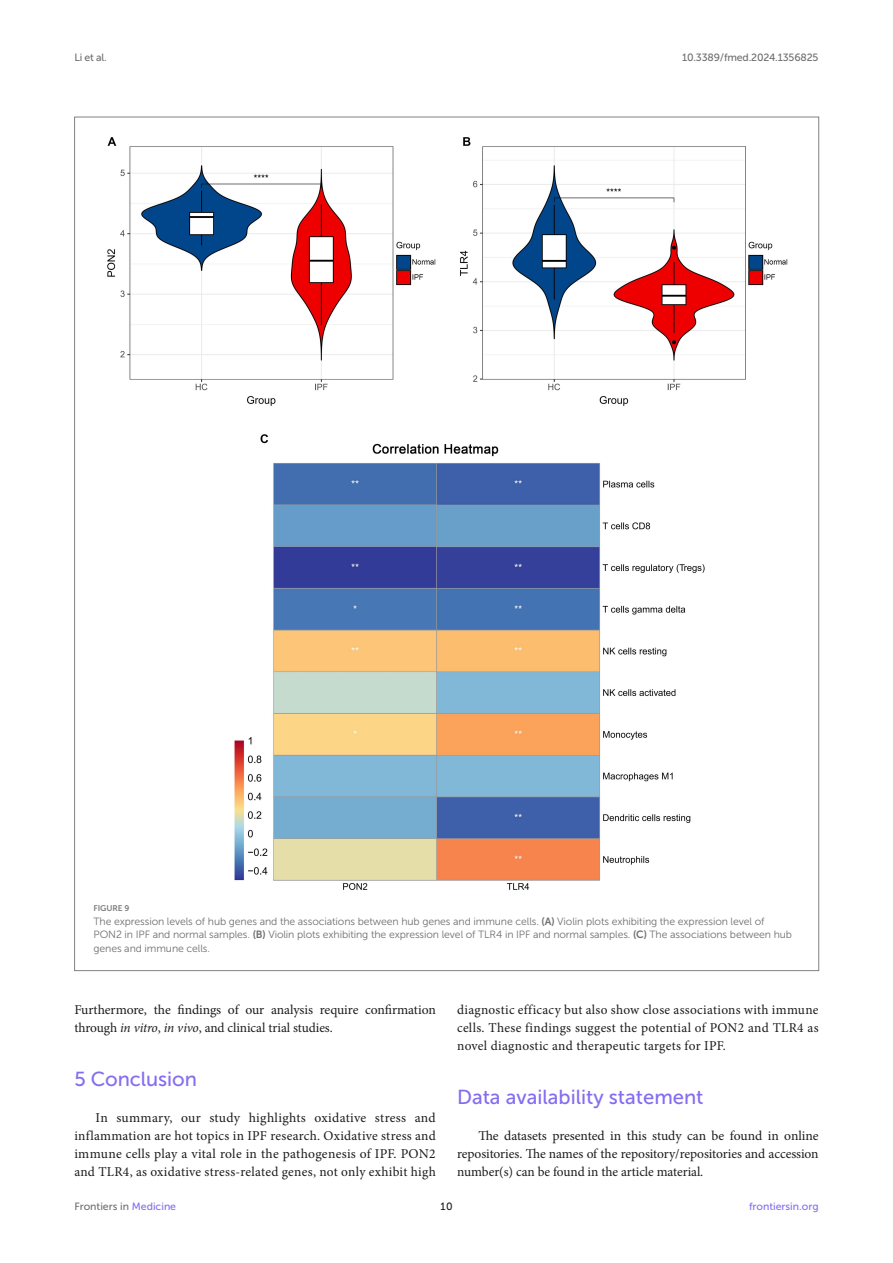
<style>
.page{position:relative;width:893px;height:1263px;background:#fff}
.page>*{position:absolute;margin:0;border:0;box-sizing:border-box;transform-origin:0 0}
.HEAD_1{font:20.25px "Museo Sans 500";color:#856df0}
.TEXT_FLUSH{font:13.5px/18px "Minion Pro";letter-spacing:.015em;color:#1b1c1b;text-align:justify}
.TEXT{font:13.5px/18px "Minion Pro";letter-spacing:-.005em;color:#1b1c1b}
.FIG_LEG{font:10.5px/13.5px "Museo Sans 300";letter-spacing:-.01em;color:#706f70}
.t1{font:10.5px "Museo Sans 500";letter-spacing:-.015em;color:#706f70}
.t2{font:10.5px "Museo Sans 500";color:#856df0}
.t3{font:10.5px "Museo Sans 500";color:#1b1c1b}
.FIG_HD{font:8.25px "Museo Sans 700";letter-spacing:-.01em;color:#7e7f7f}
.s1{font-family:"Museo Sans 700"}
.s2{font-style:italic}
.s3{color:#856df0}
</style>
<div class="page">
<img style="left:107px;top:137px;width:681px;height:753px">
<p class="t1" style="left:74px;top:51px;width:34px">Li et al.</p>
<p class="t1" style="left:682px;top:51px;width:138px">10.3389/fmed.2024.1356825</p>
<p class="FIG_HD" style="left:94px;top:904px;width:37px">FIGURE 9</p>
<p class="FIG_LEG" style="left:94px;top:914px;width:700px">The expression levels of hub genes and the associations between hub genes and immune cells. <span class="s1">(A)</span> Violin plots exhibiting the expression level of<br>PON2 in IPF and normal samples. <span class="s1">(B)</span> Violin plots exhibiting the expression level of TLR4 in IPF and normal samples. <span class="s1">(C)</span> The associations between hub genes and immune cells.</p>
<p class="TEXT" style="left:74px;top:1001px;width:363px">Furthermore, the findings of our analysis require confirmation through <span class="s2">in vitro</span>, <span class="s2">in vivo</span>, and clinical trial studies.</p>
<p class="HEAD_1" style="left:74px;top:1068px;width:124px">5 Conclusion</p>
<p class="TEXT_FLUSH" style="left:74px;top:1109px;width:363px;text-indent:21px">In summary, our study highlights oxidative stress and inflammation are hot topics in IPF research. Oxidative stress and immune cells play a vital role in the pathogenesis of IPF. PON2 and TLR4, as oxidative stress-related genes, not only exhibit high</p>
<p class="TEXT_FLUSH" style="left:457px;top:1001px;width:363px">diagnostic efficacy but also show close associations with immune cells. These findings suggest the potential of PON2 and TLR4 as novel diagnostic and therapeutic targets for IPF.</p>
<p class="HEAD_1" style="left:457px;top:1086px;width:248px">Data availability statement</p>
<p class="TEXT_FLUSH" style="left:457px;top:1127px;width:363px;text-indent:21px">The datasets presented in this study can be found in online repositories. The names of the repository/repositories and accession number(s) can be found in the article material.</p>
<p class="t1" style="left:74px;top:1200px;width:103px">Frontiers in <span class="s3">Medicine</span></p>
<p class="t3" style="left:440px;top:1200px;width:14px">10</p>
<p class="t2" style="left:749px;top:1200px;width:71px">frontiersin.org</p>
</div>
